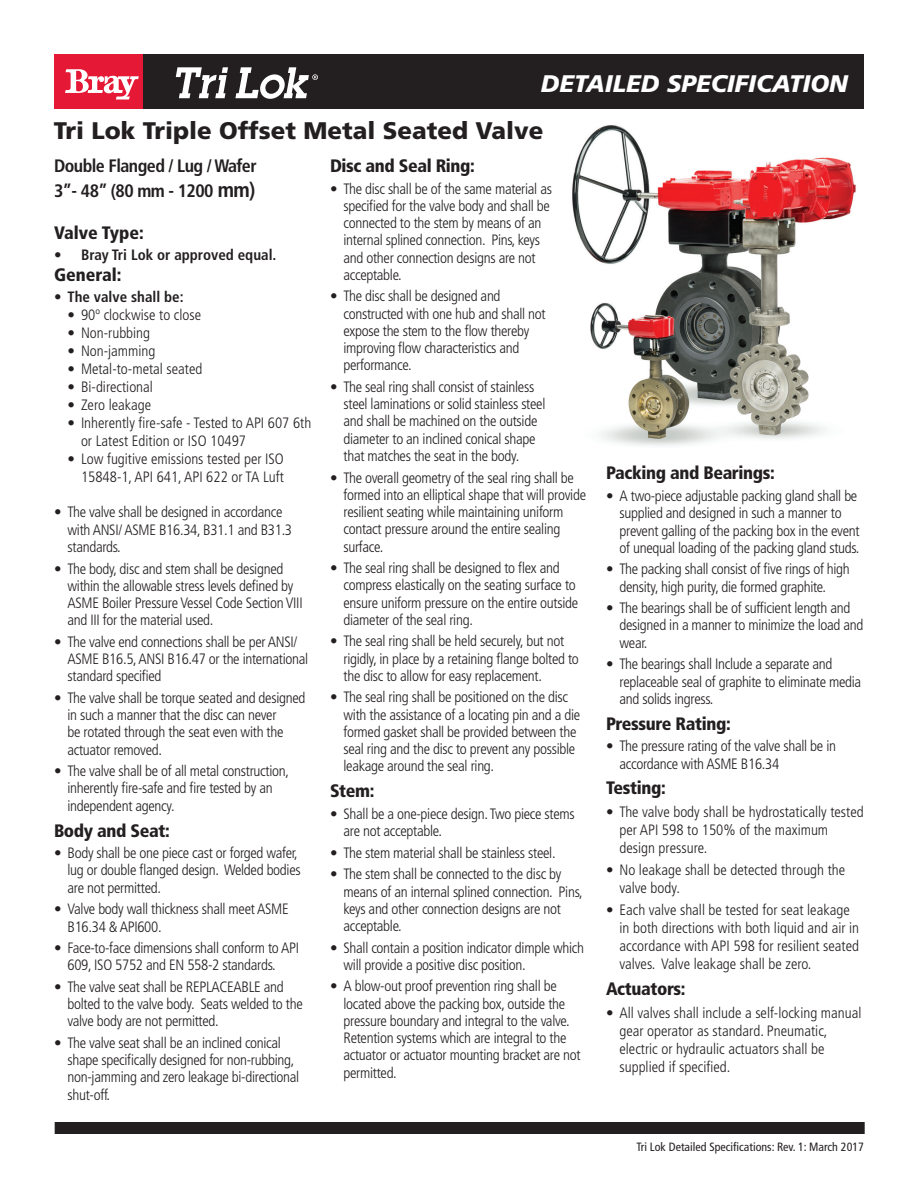
<style>
.page{position:relative;width:918px;height:1188px;background:#fff}
.page>*{position:absolute;margin:0;border:0;box-sizing:border-box;transform-origin:0 0}
.t1{font:900 24px "Frutiger";color:#231f20}
.t2{font:italic 900 24px "Frutiger";color:#fff}
.t3{font:300 condensed 24px "Frutiger";color:#fff}
.t4{font:900 condensed 18px "Frutiger";letter-spacing:-.02em;color:#231f20}
.t5{font:700 condensed 18px/25.2px "Frutiger";letter-spacing:-.03em;color:#231f20}
.t6{font:900 condensed 18px "Frutiger";color:#231f20}
.t7{font:300 condensed 15px/17.2px "Frutiger";letter-spacing:-.02em;color:#231f20}
.t8{font:300 condensed 15px/18px "Frutiger";color:#231f20}
.t9{font:700 condensed 15px "Frutiger";color:#231f20}
.t10{font:condensed 12px "Frutiger";color:#231f20}
.s1{font-size:21px}
</style>
<div class="page">
<img style="left:572px;top:125px;width:284px;height:321px">
<div style="left:55px;top:1122px;width:810px;height:12px;background:#231f20"></div>
<div style="left:54px;top:54px;width:90px;height:55px;background:#e51836"></div>
<div style="left:144px;top:54px;width:720px;height:55px;background:#231f20"></div>
<svg style="left:65px;top:67px;width:253px;height:32px"></svg>
<h1 class="t3" style="left:653px;top:70px;width:203px">DETAIL SPECIFICATION</h1>
<h1 class="t2" style="left:541px;top:70px;width:309px">DETAILED SPECIFICATION</h1>
<h1 class="t1" style="left:54px;top:116px;width:491px">Tri Lok Triple Offset Metal Seated Valve</h1>
<p class="t5" style="left:54px;top:153px;width:204px">Double Flanged / Lug / Wafer<br>3”- 48” (80 mm - 1200 <span class="s1">mm)</span></p>
<p class="t6" style="left:54px;top:222px;width:91px">Valve Type:</p>
<p class="t9" style="left:54px;top:246px;width:224px">• Bray Tri Lok or approved equal.</p>
<p class="t6" style="left:54px;top:264px;width:69px">General:</p>
<p class="t9" style="left:54px;top:288px;width:131px">• The valve shall be:</p>
<p class="t8" style="left:68px;top:306px;width:135px">• 90º clockwise to close</p>
<p class="t8" style="left:68px;top:324px;width:84px">• Non-rubbing</p>
<p class="t8" style="left:68px;top:342px;width:89px">• Non-jamming</p>
<p class="t8" style="left:68px;top:360px;width:136px">• Metal-to-metal seated</p>
<p class="t8" style="left:68px;top:378px;width:87px">• Bi-directional</p>
<p class="t8" style="left:68px;top:396px;width:85px">• Zero leakage</p>
<p class="t8" style="left:81px;top:414px;width:232px;text-indent:-14px">• Inherently fire-safe - Tested to API 607 6th or Latest Edition or ISO 10497</p>
<p class="t8" style="left:68px;top:450px;width:218px;text-align:right">• Low fugitive emissions tested per ISO<br>15848-1, API 641, API 622 or TA Luft</p>
<p class="t7" style="left:68px;top:504px;width:226px;text-indent:-14px">• The valve shall be designed in accordance with ANSI/ ASME B16.34, B31.1 and B31.3 standards.</p>
<p class="t7" style="left:68px;top:560px;width:237px;text-indent:-14px">• The body, disc and stem shall be designed within the allowable stress levels defined by ASME Boiler Pressure Vessel Code Section VIII and III for the material used.</p>
<p class="t7" style="left:68px;top:633px;width:242px;text-indent:-14px">• The valve end connections shall be per ANSI/<br>ASME B16.5, ANSI B16.47 or the international standard specified</p>
<p class="t7" style="left:68px;top:689px;width:239px;text-indent:-14px">• The valve shall be torque seated and designed in such a manner that the disc can never<br>be rotated through the seat even with the actuator removed.</p>
<p class="t7" style="left:68px;top:763px;width:223px;text-indent:-14px">• The valve shall be of all metal construction, inherently fire-safe and fire tested by an independent agency.</p>
<p class="t4" style="left:54px;top:820px;width:117px">Body and Seat:</p>
<p class="t7" style="left:68px;top:845px;width:235px;text-indent:-14px">• Body shall be one piece cast or forged wafer, lug or double flanged design. Welded bodies are not permitted.</p>
<p class="t7" style="left:68px;top:901px;width:223px;text-indent:-14px">• Valve body wall thickness shall meet ASME<br>B16.34 &amp; API600.</p>
<p class="t7" style="left:68px;top:939px;width:233px;text-indent:-14px">• Face-to-face dimensions shall conform to API<br>609, ISO 5752 and EN 558-2 standards.</p>
<p class="t7" style="left:68px;top:978px;width:237px;text-indent:-14px">• The valve seat shall be REPLACEABLE and bolted to the valve body. Seats welded to the valve body are not permitted.</p>
<p class="t7" style="left:68px;top:1034px;width:233px;text-indent:-14px">• The valve seat shall be an inclined conical shape specifically designed for non-rubbing, non-jamming and zero leakage bi-directional shut-off.</p>
<p class="t4" style="left:330px;top:155px;width:146px">Disc and Seal Ring:</p>
<p class="t7" style="left:344px;top:180px;width:210px;text-indent:-14px">• The disc shall be of the same material as specified for the valve body and shall be connected to the stem by means of an internal splined connection. Pins, keys and other connection designs are not acceptable.</p>
<p class="t7" style="left:344px;top:288px;width:204px;text-indent:-14px">• The disc shall be designed and constructed with one hub and shall not expose the stem to the flow thereby improving flow characteristics and performance.</p>
<p class="t7" style="left:344px;top:378px;width:203px;text-indent:-14px">• The seal ring shall consist of stainless steel laminations or solid stainless steel and shall be machined on the outside diameter to an inclined conical shape that matches the seat in the body.</p>
<p class="t7" style="left:344px;top:469px;width:244px;text-indent:-14px">• The overall geometry of the seal ring shall be formed into an elliptical shape that will provide resilient seating while maintaining uniform contact pressure around the entire sealing surface.</p>
<p class="t7" style="left:344px;top:559px;width:236px;text-indent:-14px">• The seal ring shall be designed to flex and compress elastically on the seating surface to ensure uniform pressure on the entire outside diameter of the seal ring.</p>
<p class="t7" style="left:344px;top:633px;width:237px;text-indent:-14px">• The seal ring shall be held securely, but not rigidly, in place by a retaining flange bolted to the disc to allow for easy replacement.</p>
<p class="t7" style="left:344px;top:689px;width:238px;text-indent:-14px">• The seal ring shall be positioned on the disc with the assistance of a locating pin and a die formed gasket shall be provided between the seal ring and the disc to prevent any possible leakage around the seal ring.</p>
<p class="t4" style="left:330px;top:780px;width:46px">Stem:</p>
<p class="t7" style="left:344px;top:805px;width:233px;text-indent:-14px">• Shall be a one-piece design. Two piece stems are not acceptable.</p>
<p class="t7" style="left:330px;top:844px;width:227px">• The stem material shall be stainless steel.</p>
<p class="t7" style="left:344px;top:866px;width:241px;text-indent:-14px">• The stem shall be connected to the disc by means of an internal splined connection. Pins, keys and other connection designs are not acceptable.</p>
<p class="t7" style="left:344px;top:939px;width:242px;text-indent:-14px">• Shall contain a position indicator dimple which will provide a positive disc position.</p>
<p class="t7" style="left:344px;top:978px;width:239px;text-indent:-14px">• A blow-out proof prevention ring shall be located above the packing box, outside the pressure boundary and integral to the valve.<br>Retention systems which are integral to the actuator or actuator mounting bracket are not permitted.</p>
<p class="t4" style="left:606px;top:462px;width:170px">Packing and Bearings:</p>
<p class="t7" style="left:620px;top:487px;width:242px;text-indent:-14px">• A two-piece adjustable packing gland shall be supplied and designed in such a manner to prevent galling of the packing box in the event of unequal loading of the packing gland studs.</p>
<p class="t7" style="left:620px;top:561px;width:232px;text-indent:-14px">• The packing shall consist of five rings of high density, high purity, die formed graphite.</p>
<p class="t7" style="left:620px;top:600px;width:246px;text-indent:-14px">• The bearings shall be of sufficient length and designed in a manner to minimize the load and wear.</p>
<p class="t7" style="left:620px;top:656px;width:243px;text-indent:-14px">• The bearings shall Include a separate and replaceable seal of graphite to eliminate media and solids ingress.</p>
<p class="t4" style="left:606px;top:713px;width:126px">Pressure Rating:</p>
<p class="t7" style="left:620px;top:738px;width:218px;text-indent:-14px">• The pressure rating of the valve shall be in accordance with ASME B16.34</p>
<p class="t4" style="left:606px;top:777px;width:61px">Testing:</p>
<p class="t8" style="left:620px;top:803px;width:246px;text-indent:-14px">• The valve body shall be hydrostatically tested per API 598 to 150% of the maximum design pressure.</p>
<p class="t8" style="left:620px;top:861px;width:227px;text-indent:-14px">• No leakage shall be detected through the valve body.</p>
<p class="t8" style="left:620px;top:901px;width:241px;text-indent:-14px">• Each valve shall be tested for seat leakage in both directions with both liquid and air in accordance with API 598 for resilient seated valves. Valve leakage shall be zero.</p>
<p class="t4" style="left:606px;top:978px;width:81px">Actuators:</p>
<p class="t8" style="left:620px;top:1004px;width:243px;text-indent:-14px">• All valves shall include a self-locking manual gear operator as standard. Pneumatic, electric or hydraulic actuators shall be supplied if specified.</p>
<p class="t10" style="left:636px;top:1139px;width:229px">Tri Lok Detailed Specifications: Rev. 1: March 2017</p>
</div>
